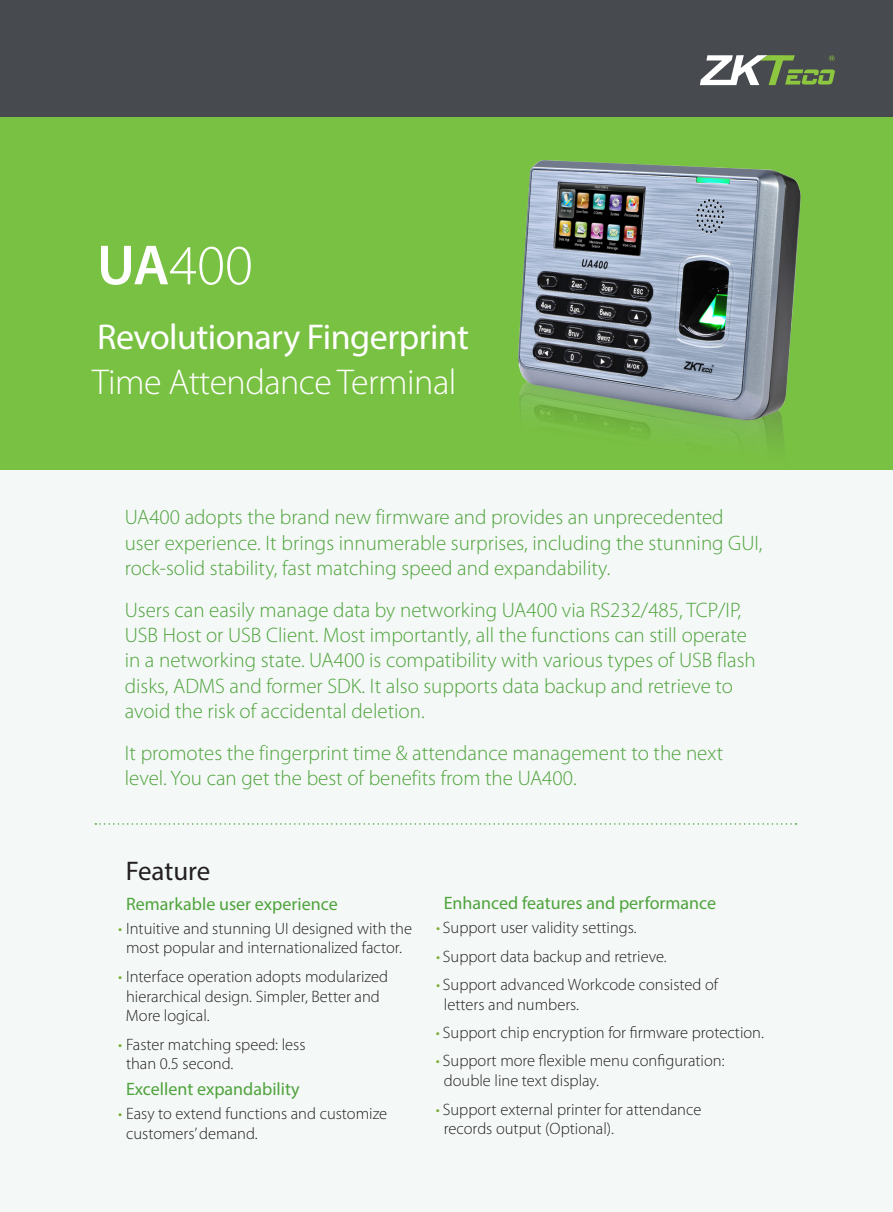
<style>
.page{position:relative;width:893px;height:1212px;background:#f4f8f6}
.page>*{position:absolute;margin:0;border:0;box-sizing:border-box;transform-origin:0 0}
.t1{font:300 57px "Myriad Pro";color:#fff}
.t2{font:36px/45px "Myriad Pro";letter-spacing:-.015em;color:#fff}
.Headline_with_Span{font:27px "Myriad Pro";color:#231f20}
.SF100_introduction{font:300 21px/25.2px "Myriad Pro";color:#4fa33d}
.Headline_2{font:18px "Myriad Pro";color:#4fa33d}
.bulleted{font:300 16.5px/19.8px "Myriad Pro";color:#231f20}
.s1{font-weight:600}
.s2{font-weight:300}
.s3{color:#7aae36}
</style>
<div class="page">
<div style="left:0;top:0;width:893px;height:117px;background:#474a4e"></div>
<div style="left:0;top:117px;width:893px;height:353px;background:#79c142"></div>
<svg style="left:700px;top:55px;width:135px;height:30px"></svg>
<svg style="left:95px;top:823px;width:701px;height:2px"></svg>
<img style="left:517px;top:160px;width:284px;height:283px">
<p class="t1" style="left:97px;top:231px;width:157px"><span class="s1">UA</span>400</p>
<p class="t2" style="left:92px;top:313px;width:379px">Revolutionary Fingerprint<br><span class="s2">Time Attendance Terminal</span></p>
<p class="SF100_introduction" style="left:125px;top:505px;width:639px">UA400 adopts the brand new firmware and provides an unprecedented user experience. It brings innumerable surprises, including the stunning GUI, rock-solid stability, fast matching speed and expandability.</p>
<p class="SF100_introduction" style="left:125px;top:597px;width:632px">Users can easily manage data by networking UA400 via RS232/485, TCP/IP, USB Host or USB Client. Most importantly, all the functions can still operate in a networking state. UA400 is compatibility with various types of USB flash disks, ADMS and former SDK. It also supports data backup and retrieve to avoid the risk of accidental deletion.</p>
<p class="SF100_introduction" style="left:125px;top:740px;width:600px">It promotes the fingerprint time &amp; attendance management to the next level. You can get the best of benefits from the UA400.</p>
<p class="Headline_with_Span" style="left:126px;top:854px;width:86px">Feature</p>
<p class="Headline_2" style="left:126px;top:892px;width:213px">Remarkable user experience</p>
<p class="bulleted" style="left:118px;top:918px;width:295px;text-align:center"><span class="s3">•</span> Intuitive and stunning UI designed with the most popular and internationalized factor.</p>
<p class="bulleted" style="left:126px;top:966px;width:264px;text-indent:-8px"><span class="s3">•</span> Interface operation adopts modularized hierarchical design. Simpler, Better and<br>More logical.</p>
<p class="bulleted" style="left:126px;top:1034px;width:181px;text-indent:-8px"><span class="s3">•</span> Faster matching speed: less than 0.5 second.</p>
<p class="Headline_2" style="left:126px;top:1078px;width:175px">Excellent expandability</p>
<p class="bulleted" style="left:126px;top:1104px;width:263px;text-indent:-8px"><span class="s3">•</span> Easy to extend functions and customize customers’ demand.</p>
<p class="Headline_2" style="left:444px;top:892px;width:274px">Enhanced features and performance</p>
<p class="bulleted" style="left:436px;top:918px;width:202px"><span class="s3">•</span> Support user validity settings.</p>
<p class="bulleted" style="left:436px;top:946px;width:232px"><span class="s3">•</span> Support data backup and retrieve.</p>
<p class="bulleted" style="left:444px;top:974px;width:276px;text-indent:-8px"><span class="s3">•</span> Support advanced Workcode consisted of letters and numbers.</p>
<p class="bulleted" style="left:436px;top:1022px;width:329px"><span class="s3">•</span> Support chip encryption for firmware protection.</p>
<p class="bulleted" style="left:444px;top:1051px;width:282px;text-indent:-8px"><span class="s3">•</span> Support more flexible menu configuration: double line text display.</p>
<p class="bulleted" style="left:444px;top:1099px;width:259px;text-indent:-8px"><span class="s3">•</span> Support external printer for attendance records output (Optional).</p>
</div>
